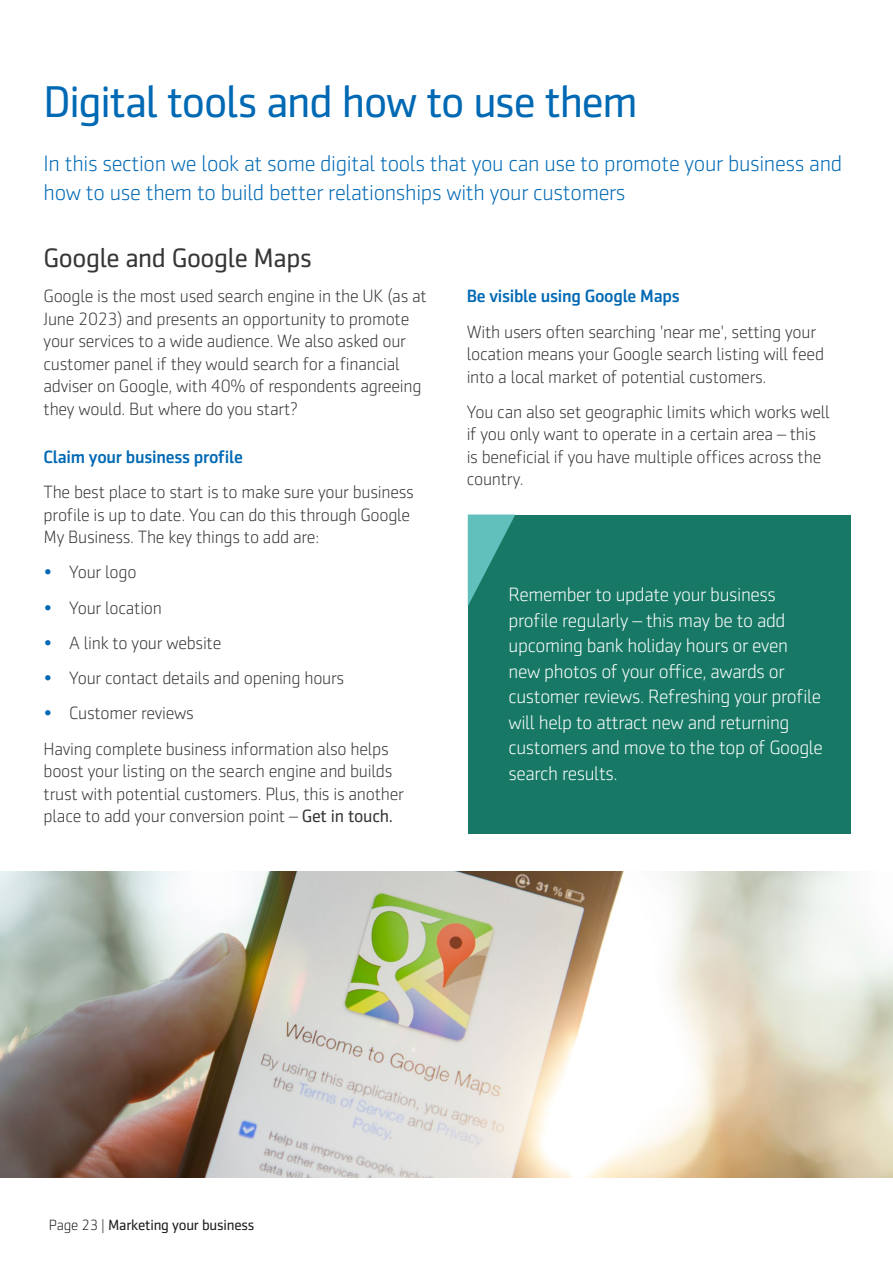
<style>
.page{position:relative;width:893px;height:1263px;background:#fff}
.page>*{position:absolute;margin:0;border:0;box-sizing:border-box;transform-origin:0 0}
.t1{font:45px "Sentico Sans DT";letter-spacing:-.03em;color:#0069b4}
.t2{font:27px "Sentico Sans DT";letter-spacing:-.015em;color:#373636}
.t3{font:300 22.5px/28.5px "Sentico Sans DT";letter-spacing:-.015em;color:#0069b4}
.t4{font:300 19.5px/25.5px "Sentico Sans DT";letter-spacing:-.02em;color:#fff}
.t5{font:300 18px/22.5px "Sentico Sans DT";letter-spacing:-.015em;color:#373636}
.t6{font:500 18px "Sentico Sans DT";letter-spacing:-.015em;color:#0069b4}
.t7{font:15px "Sentico Sans DT";letter-spacing:-.015em;color:#1d1d1d}
.s1{color:#0069b4}
.s2{font-weight:400}
.s3{font-weight:300}
</style>
<div class="page">
<div style="left:468px;top:514px;width:382px;height:319px;background:#177965"></div>
<svg style="left:468px;top:514px;width:47px;height:92px"></svg>
<img style="left:0;top:872px;width:893px;height:306px">
<h1 class="t1" style="left:44px;top:77px;width:596px">Digital tools and how to use them</h1>
<p class="t3" style="left:44px;top:149px;width:800px">In this section we look at some digital tools that you can use to promote your business and how to use them to build better relationships with your customers</p>
<h2 class="t2" style="left:44px;top:243px;width:270px">Google and Google Maps</h2>
<p class="t5" style="left:44px;top:285px;width:385px">Google is the most used search engine in the UK (as at June 2023) and presents an opportunity to promote your services to a wide audience. We also asked our customer panel if they would search for a financial adviser on Google, with 40% of respondents agreeing they would. But where do you start?</p>
<p class="t6" style="left:44px;top:447px;width:201px">Claim your business profle</p>
<p class="t5" style="left:44px;top:481px;width:372px">The best place to start is to make sure your business profile is up to date. You can do this through Google<br>My Business. The key things to add are:</p>
<p class="t5" style="left:44px;top:561px;width:94px"><span class="s1">•</span> Your logo</p>
<p class="t5" style="left:44px;top:596px;width:120px"><span class="s1">•</span> Your location</p>
<p class="t5" style="left:44px;top:632px;width:179px"><span class="s1">•</span> A link to your website</p>
<p class="t5" style="left:44px;top:667px;width:302px"><span class="s1">•</span> Your contact details and opening hours</p>
<p class="t5" style="left:44px;top:696px;width:347px;line-height:35.2px"><span class="s1">•</span> Customer reviews<br>Having complete business information also helps</p>
<p class="t5" style="left:44px;top:760px;width:362px">boost your listing on the search engine and builds trust with potential customers. Plus, this is another place to add your conversion point – <span class="s2">Get in touch.</span></p>
<p class="t6" style="left:467px;top:286px;width:215px">Be visible using Google Maps</p>
<p class="t5" style="left:467px;top:320px;width:359px">With users often searching 'near me', setting your location means your Google search listing will feed into a local market of potential customers.</p>
<p class="t5" style="left:467px;top:401px;width:365px">You can also set geographic limits which works well if you only want to operate in a certain area – this is beneficial if you have multiple offices across the country.</p>
<p class="t4" style="left:508px;top:582px;width:316px">Remember to update your business profle regularly – this may be to add upcoming bank holiday hours or even new photos of your ofce, awards or customer reviews. Refreshing your profle will help to attract new and returning customers and move to the top of Google search results.</p>
<p class="t7" style="left:49px;top:1217px;width:207px"><span class="s3">Page 23 |</span> Marketing your business</p>
</div>
